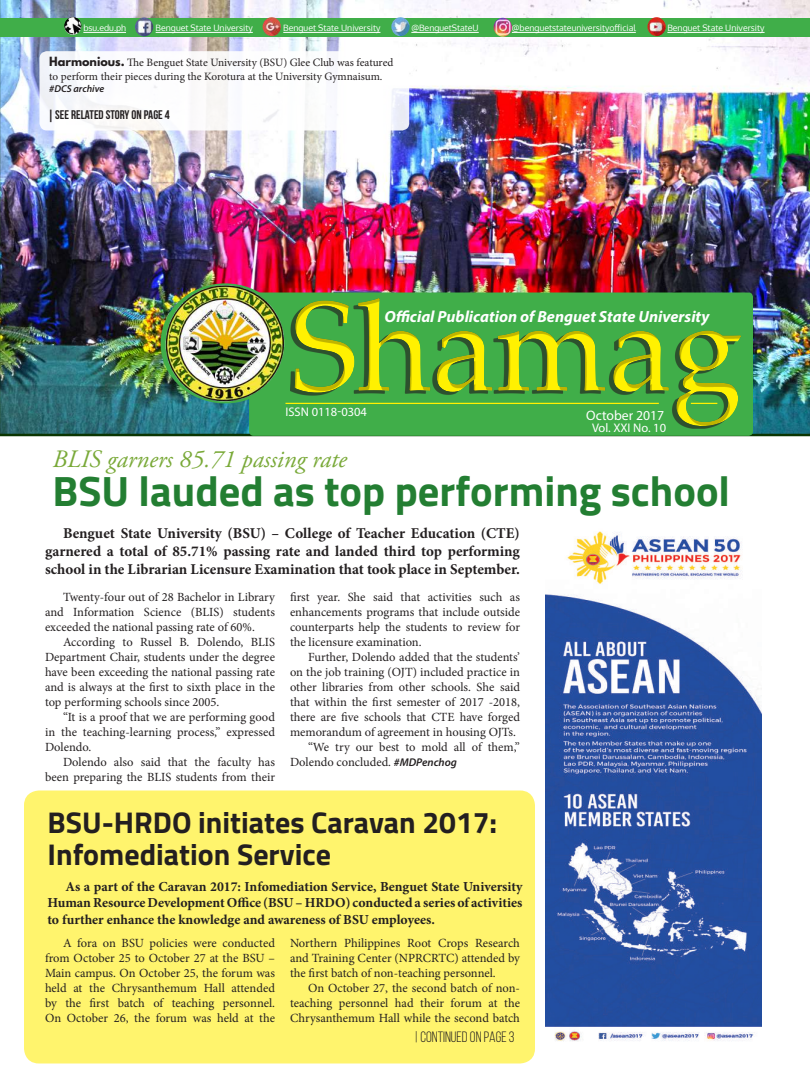
<style>
.page{position:relative;width:810px;height:1080px;background:#fff}
.page>*{position:absolute;margin:0;border:0;box-sizing:border-box;transform-origin:0 0}
.t1{font:127.62px "Palatino Linotype";color:#fff101}
.t2{font:700 42.5px "Titillium Web";color:#237e32}
.t3{font:700 30px/32.5px "Titillium Web";color:#231f20}
.t4{font:italic 25px "Adobe Garamond Pro";color:#79a938}
.t5{font:italic 700 16.12px "Myriad Pro";color:#fff}
.t6{font:700 15px/18px "Minion Pro";color:#231f20;text-align:justify}
.t7{font:15px "Bebas Neue";color:#231f20}
.t8{font:700 13.75px/16.5px "Minion Pro";color:#231f20;text-align:justify}
.t9{font:13.75px "Myriad Pro";color:#fff}
.t10{font:12.5px/15px "Minion Pro";color:#231f20;text-align:justify}
.t11{font:12.5px "Myriad Pro";color:#fff}
.t12{font:700 12.5px "Bebas Neue";color:#231f20}
.t13{font:11.25px/13.5px "Minion Pro";color:#231f20}
.t14{font:italic 600 10px "Myriad Pro";color:#231f20}
.t15{font:8.75px "Oxygen";color:#fff}
.s1{font-family:"League Spartan";font-weight:700}
.s2{font-family:"Myriad Pro"}
.s3{font-family:"Myriad Pro";font-weight:600;font-style:italic;font-size:11.25px}
</style>
<div class="page">
<img style="left:0;top:0;width:810px;height:436px">
<div style="left:0;top:18px;width:810px;height:19px;background:#40ae49"></div>
<hr style="left:156px;top:32px;width:97px;height:1px;background:#fff">
<hr style="left:667px;top:32px;width:98px;height:1px;background:#fff">
<hr style="left:411px;top:32px;width:68px;height:1px;background:#fff">
<hr style="left:512px;top:32px;width:124px;height:1px;background:#fff">
<hr style="left:283px;top:32px;width:97px;height:1px;background:#fff">
<hr style="left:83px;top:32px;width:43px;height:1px;background:#fff">
<img style="left:135px;top:17px;width:18px;height:19px;border-radius:9px">
<img style="left:263px;top:17px;width:18px;height:19px;border-radius:9px">
<img style="left:391px;top:17px;width:19px;height:19px;border-radius:9px">
<img style="left:647px;top:17px;width:19px;height:19px;border-radius:9px">
<img style="left:64px;top:17px;width:17px;height:18px;border-radius:9px">
<img style="left:494px;top:18px;width:18px;height:19px;border-radius:9px">
<div style="left:39px;top:51px;width:370px;height:79px;background:#fff;border-radius:8px"></div>
<div style="left:249px;top:292px;width:504px;height:144px;background:#40ae49;border-radius:5px"></div>
<div style="left:268px;top:255px;width:542px;height:174px;background:#231f20;opacity:.29"></div>
<img style="left:164px;top:282px;width:123px;height:125px">
<img style="left:545px;top:531px;width:216px;height:510px">
<div style="left:24px;top:790px;width:511px;height:273px;background:#fff46d;border-radius:15px"></div>
<p class="t15" style="left:83px;top:22px;width:44px">bsu.edu.ph</p>
<p class="t15" style="left:156px;top:22px;width:99px">Benguet State University</p>
<p class="t15" style="left:283px;top:22px;width:99px">Benguet State University</p>
<p class="t15" style="left:411px;top:22px;width:69px">@BenguetStateU</p>
<p class="t15" style="left:512px;top:22px;width:125px">@benguetstateuniversityofficial</p>
<p class="t15" style="left:667px;top:22px;width:99px">Benguet State University</p>
<p class="t13" style="left:49px;top:56px;width:346px"><span class="s1">Harmonious.</span> The Benguet State University (BSU) Glee Club was featured to perform their pieces during the Korotura at the University Gymnaisum.</p>
<p class="t14" style="left:49px;top:82px;width:56px">#DCS archive</p>
<p class="t12" style="left:49px;top:108px;width:122px"><span class="s2">|</span> SEE RELATED STORY ON PAGE 4</p>
<h1 class="t1" style="left:290px;top:256px;width:454px">Shamag</h1>
<p class="t5" style="left:384px;top:306px;width:327px">Official Publication of Benguet State University</p>
<p class="t11" style="left:285px;top:404px;width:83px">ISSN 0118-0304</p>
<p class="t9" style="left:586px;top:407px;width:80px">October 2017</p>
<p class="t11" style="left:592px;top:420px;width:76px">Vol. XXI No. 10</p>
<h3 class="t4" style="left:52px;top:444px;width:296px">BLIS garners 85.71 passing rate</h3>
<h2 class="t2" style="left:52px;top:458px;width:679px">BSU lauded as top performing school</h2>
<p class="t6" style="left:45px;top:524px;width:476px;text-indent:18px">Benguet State University (BSU) – College of Teacher Education (CTE) garnered a total of 85.71% passing rate and landed third top performing school in the Librarian Licensure Examination that took place in September.</p>
<p class="t10" style="left:45px;top:589px;width:232px;text-indent:18px">Twenty-four out of 28 Bachelor in Library and Information Science (BLIS) students exceeded the national passing rate of 60%.</p>
<p class="t10" style="left:45px;top:634px;width:232px;text-indent:18px">According to Russel B. Dolendo, BLIS Department Chair, students under the degree have been exceeding the national passing rate and is always at the first to sixth place in the top performing schools since 2005.</p>
<p class="t10" style="left:45px;top:709px;width:232px;text-indent:18px">“It is a proof that we are performing good in the teaching-learning process,” expressed Dolendo.</p>
<p class="t10" style="left:45px;top:754px;width:232px;text-align:right">Dolendo also said that the faculty has been preparing the BLIS students from their</p>
<p class="t10" style="left:290px;top:589px;width:231px">first year. She said that activities such as enhancements programs that include outside counterparts help the students to review for the licensure examination.</p>
<p class="t10" style="left:308px;top:649px;width:213px">Further, Dolendo added that the students’</p>
<p class="t10" style="left:290px;top:664px;width:232px">on the job training (OJT) included practice in</p>
<p class="t10" style="left:290px;top:679px;width:232px">other libraries from other schools. She said</p>
<p class="t10" style="left:290px;top:694px;width:231px">that within the first semester of 2017 -2018,</p>
<p class="t10" style="left:290px;top:709px;width:231px">there are five schools that CTE have forged</p>
<p class="t10" style="left:290px;top:724px;width:227px">memorandum of agreement in housing OJTs.</p>
<p class="t10" style="left:308px;top:739px;width:213px">“We try our best to mold all of them,”</p>
<p class="t10" style="left:290px;top:754px;width:169px">Dolendo concluded. <span class="s3">#MDPenchog</span></p>
<h3 class="t3" style="left:48px;top:805px;width:451px">BSU-HRDO initiates Caravan 2017:<br>Infomediation Service</h3>
<p class="t8" style="left:48px;top:878px;width:477px;text-indent:18px">As a part of the Caravan 2017: Infomediation Service, Benguet State University Human Resource Development Office (BSU – HRDO) conducted a series of activities to further enhance the knowledge and awareness of BSU employees.</p>
<p class="t10" style="left:45px;top:935px;width:232px;text-indent:18px">A fora on BSU policies were conducted from October 25 to October 27 at the BSU – Main campus. On October 25, the forum was held at the Chrysanthemum Hall attended by the first batch of teaching personnel.<br>On October 26, the forum was held at the</p>
<p class="t10" style="left:290px;top:935px;width:232px">Northern Philippines Root Crops Research and Training Center (NPRCRTC) attended by the first batch of non-teaching personnel.</p>
<p class="t10" style="left:290px;top:980px;width:232px;text-indent:18px">On October 27, the second batch of non&shy;teaching personnel had their forum at the Chrysanthemum Hall while the second batch</p>
<p class="t7" style="left:415px;top:1028px;width:102px">| CONTINUED ON PAGE 3</p>
</div>
